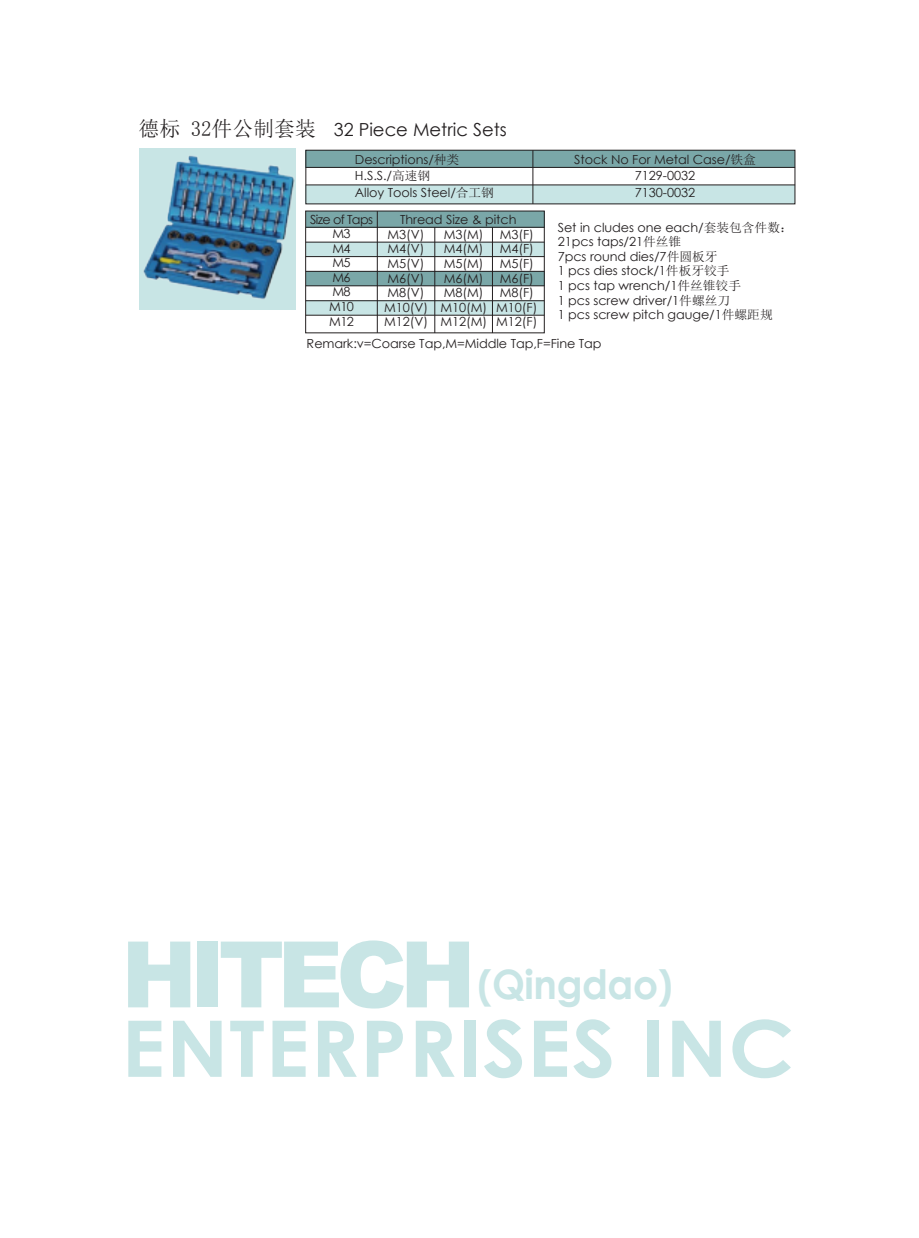
<style>
.page{position:relative;width:919px;height:1238px;background:#fff}
.page>*{position:absolute;margin:0;border:0;box-sizing:border-box;transform-origin:0 0}
.t1{font:900 91.8px "Arial";letter-spacing:-.075em;color:#c8e5e5}
.t2{font:700 78px "Century Gothic";letter-spacing:.01em;color:#c8e5e5;scale:1.08 1}
.t3{font:700 40.5px "Century Gothic";letter-spacing:-.01em;color:#c8e5e5}
.t4{font:18px "Century Gothic";color:#231f20}
.t5{font:12.6px/14.5px "Century Gothic";letter-spacing:-.005em;color:#231f20}
.t6{font:12.6px/14.5px "Century Gothic";letter-spacing:-.05em;color:#231f20;text-align:center}
.s1{font-family:"CT Zhong Yuan SJ";font-size:21px}
.s2{font-family:"CT Zhong Yuan SJ"}
</style>
<div class="page">
<div style="left:306px;top:150px;width:489px;height:17px;background:#7aa7a8"></div>
<hr style="left:306px;top:167px;width:489px;height:1px;background:#231f20">
<div style="left:306px;top:185px;width:489px;height:18px;background:#c8e5e5"></div>
<hr style="left:306px;top:184px;width:489px;height:1px;background:#231f20">
<hr style="left:532px;top:150px;width:1px;height:54px;background:#231f20">
<div style="left:305px;top:150px;width:490px;height:54px;border:1px solid #231f20"></div>
<div style="left:305px;top:242px;width:239px;height:14px;background:#c8e5e5"></div>
<div style="left:305px;top:211px;width:239px;height:17px;background:#7aa7a8"></div>
<hr style="left:305px;top:227px;width:239px;height:1px;background:#231f20">
<hr style="left:305px;top:242px;width:239px;height:1px;background:#231f20">
<hr style="left:305px;top:256px;width:239px;height:1px;background:#231f20">
<div style="left:305px;top:271px;width:239px;height:14px;background:#7aa7a8"></div>
<hr style="left:305px;top:271px;width:239px;height:1px;background:#231f20">
<hr style="left:305px;top:285px;width:239px;height:1px;background:#231f20">
<div style="left:305px;top:301px;width:239px;height:14px;background:#c8e5e5"></div>
<hr style="left:305px;top:300px;width:239px;height:1px;background:#231f20">
<hr style="left:305px;top:315px;width:239px;height:1px;background:#231f20">
<hr style="left:377px;top:211px;width:1px;height:122px;background:#231f20">
<hr style="left:434px;top:227px;width:1px;height:106px;background:#231f20">
<hr style="left:492px;top:227px;width:1px;height:106px;background:#231f20">
<div style="left:139px;top:148px;width:157px;height:162px;background:#c8e5e5"></div>
<img style="left:143px;top:155px;width:152px;height:144px">
<h3 class="t4" style="left:139px;top:117px;width:370px"><span class="s1">德标 32件公制套装</span> 32 Piece Metric Sets</h3>
<p class="t5" style="left:355px;top:151px;width:141px;line-height:16.5px">Descriptions/<span class="s2">种类<br></span>H.S.S./<span class="s2">高速钢<br></span>Alloy Tools Steel/<span class="s2">合工钢</span></p>
<p class="t5" style="left:574px;top:151px;width:183px;line-height:16.5px;text-align:center">Stock No For Metal Case/<span class="s2">铁盒<br></span>7129-0032<br>7130-0032</p>
<p class="t5" style="left:400px;top:212px;width:118px">Thread Size &amp; pitch</p>
<p class="t6" style="left:310px;top:212px;width:64px">Size of Taps<br>M3<br>M4<br>M5<br>M6<br>M8<br>M10<br>M12</p>
<p class="t5" style="left:557px;top:220px;width:236px">Set in cludes one each/<span class="s2">套装包含件数：<br></span>21pcs taps/21<span class="s2">件丝锥<br></span>7pcs round dies/7<span class="s2">件圆板牙<br></span>1 pcs dies stock/1<span class="s2">件板牙铰手<br></span>1 pcs tap wrench/1<span class="s2">件丝锥铰手<br></span>1 pcs screw driver/1<span class="s2">件螺丝刀<br></span>1 pcs screw pitch gauge/1<span class="s2">件螺距规</span></p>
<p class="t5" style="left:306px;top:335px;width:296px">Remark:v=Coarse Tap,M=Middle Tap,F=Fine Tap</p>
<p class="t5" style="left:384px;top:227px;width:46px">M3(V)<br>M4(V)<br>M5(V)<br>M6(V)<br>M8(V)<br>M10(V)<br>M12(V)</p>
<p class="t5" style="left:440px;top:227px;width:48px">M3(M)<br>M4(M)<br>M5(M)<br>M6(M)<br>M8(M)<br>M10(M)<br>M12(M)</p>
<p class="t5" style="left:496px;top:227px;width:43px">M3(F)<br>M4(F)<br>M5(F)<br>M6(F)<br>M8(F)<br>M10(F)<br>M12(F)</p>
<h1 class="t1" style="left:121px;top:907px;width:356px">HITECH</h1>
<h3 class="t3" style="left:477px;top:953px;width:197px">(Qingdao)</h3>
<h2 class="t2" style="left:121px;top:989px;width:624px">ENTERPRISES INC</h2>
</div>
